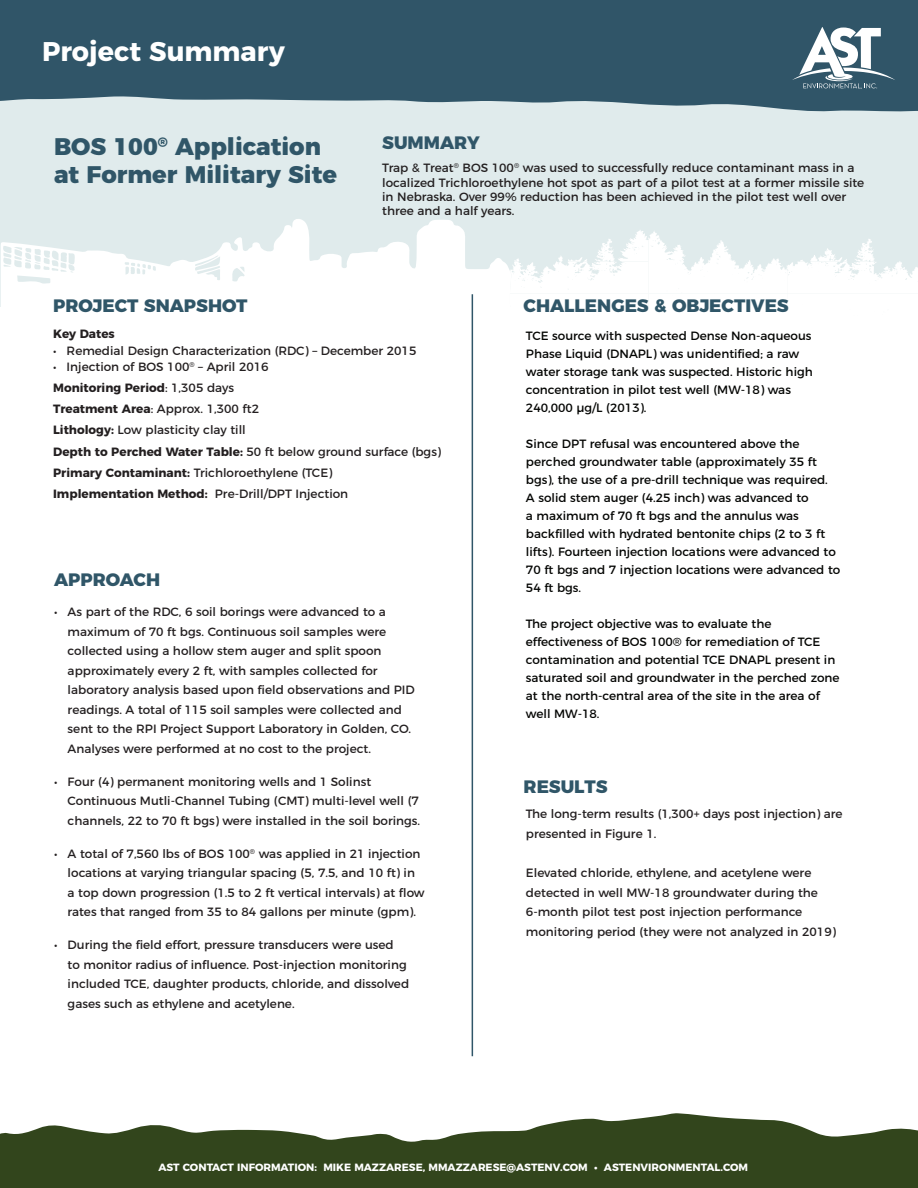
<style>
.page{position:relative;width:918px;height:1188px;background:#fff}
.page>*{position:absolute;margin:0;border:0;box-sizing:border-box;transform-origin:0 0}
.t1{font:700 27px "Montserrat";color:#fff}
.t2{font:800 24px/28.8px "Montserrat";color:#305668}
.t3{font:800 18px "Montserrat";color:#305668}
.t4{font:12px/19.5px "Montserrat";color:#231f20}
.t5{font:12px/18px "Montserrat";color:#040503}
.t6{font:700 12px "Montserrat";color:#231f20}
.t7{font:700 10.5px "Montserrat";color:#fff}
.s1{font-weight:400}
.s2{font-weight:700}
</style>
<div class="page">
<div style="left:0;top:11px;width:918px;height:295px;background:#e0ebec"></div>
<svg style="left:0;top:219px;width:474px;height:121px;fill:#fff"></svg>
<svg style="left:361px;top:229px;width:557px;height:110px"></svg>
<svg style="left:0;top:0;width:918px;height:112px;background:#3f6273"></svg>
<svg style="left:0;top:1113px;width:918px;height:75px;fill:#32451c"></svg>
<div style="left:362px;top:283px;width:527px;height:45px;background:#fff"></div>
<svg style="left:792px;top:27px;width:103px;height:62px;background:#7b939f"></svg>
<hr style="left:472px;top:294px;width:1px;height:762px;background:#305668">
<p class="t1" style="left:42px;top:29px;width:244px">Project Summary</p>
<p class="t2" style="left:54px;top:130px;width:285px">BOS 100<sup>®</sup> Application at Former Military Site</p>
<p class="t3" style="left:382px;top:127px;width:99px">SUMMARY</p>
<p class="t4" style="left:382px;top:160px;width:484px;line-height:14.4px">Trap &amp; Treat<sup>®</sup> BOS 100<sup>®</sup> was used to successfully reduce contaminant mass in a localized Trichloroethylene hot spot as part of a pilot test at a former missile site in Nebraska. Over 99% reduction has been achieved in the pilot test well over three and a half years.</p>
<p class="t3" style="left:53px;top:290px;width:196px">PROJECT SNAPSHOT</p>
<p class="t6" style="left:53px;top:324px;width:63px">Key Dates</p>
<p class="t4" style="left:53px;top:340px;width:365px">• Remedial Design Characterization (RDC) – December 2015</p>
<p class="t4" style="left:53px;top:356px;width:217px">• Injection of BOS 100<sup>®</sup> – April 2016</p>
<p class="t6" style="left:53px;top:378px;width:182px">Monitoring Period<span class="s1">: 1,305 days</span></p>
<p class="t4" style="left:53px;top:398px;width:207px"><span class="s2">Treatment Area</span>: Approx. 1,300 ft2</p>
<p class="t4" style="left:53px;top:419px;width:194px"><span class="s2">Lithology:</span> Low plasticity clay till</p>
<p class="t4" style="left:53px;top:441px;width:389px"><span class="s2">Depth to Perched Water Table:</span> 50 ft below ground surface (bgs)</p>
<p class="t4" style="left:53px;top:462px;width:281px"><span class="s2">Primary Contaminant:</span> Trichloroethylene (TCE)</p>
<p class="t4" style="left:53px;top:483px;width:297px"><span class="s2">Implementation Method:</span> Pre-Drill/DPT Injection</p>
<p class="t3" style="left:54px;top:564px;width:108px">APPROACH</p>
<p class="t4" style="left:68px;top:601px;width:349px;text-indent:-14px">• As part of the RDC, 6 soil borings were advanced to a maximum of 70 ft bgs. Continuous soil samples were collected using a hollow stem auger and split spoon approximately every 2 ft, with samples collected for laboratory analysis based upon field observations and PID readings. A total of 115 soil samples were collected and sent to the RPI Project Support Laboratory in Golden, CO.<br>Analyses were performed at no cost to the project.</p>
<p class="t4" style="left:68px;top:771px;width:354px;text-indent:-14px">• Four (4) permanent monitoring wells and 1 Solinst<br>Continuous Mutli-Channel Tubing (CMT) multi-level well (7 channels, 22 to 70 ft bgs) were installed in the soil borings.</p>
<p class="t4" style="left:68px;top:843px;width:359px;text-indent:-14px">• A total of 7,560 lbs of BOS 100<sup>®</sup> was applied in 21 injection locations at varying triangular spacing (5, 7.5, and 10 ft) in a top down progression (1.5 to 2 ft vertical intervals) at flow rates that ranged from 35 to 84 gallons per minute (gpm).</p>
<p class="t4" style="left:68px;top:934px;width:343px;text-indent:-14px">• During the field effort, pressure transducers were used<br>to monitor radius of influence. Post-injection monitoring included TCE, daughter products, chloride, and dissolved gases such as ethylene and acetylene.</p>
<p class="t3" style="left:524px;top:290px;width:267px">CHALLENGES &amp; OBJECTIVES</p>
<p class="t5" style="left:526px;top:325px;width:288px">TCE source with suspected Dense Non-aqueous Phase Liquid (DNAPL) was unidentified; a raw water storage tank was suspected. Historic high concentration in pilot test well (MW-18) was 240,000 µg/L (2013).</p>
<p class="t5" style="left:526px;top:433px;width:316px">Since DPT refusal was encountered above the perched groundwater table (approximately 35 ft bgs), the use of a pre-drill technique was required.<br>A solid stem auger (4.25 inch) was advanced to<br>a maximum of 70 ft bgs and the annulus was backfilled with hydrated bentonite chips (2 to 3 ft lifts). Fourteen injection locations were advanced to 70 ft bgs and 7 injection locations were advanced to 54 ft bgs.</p>
<p class="t5" style="left:526px;top:613px;width:315px">The project objective was to evaluate the effectiveness of BOS 100® for remediation of TCE contamination and potential TCE DNAPL present in saturated soil and groundwater in the perched zone at the north-central area of the site in the area of well MW-18.</p>
<p class="t3" style="left:524px;top:771px;width:86px">RESULTS</p>
<p class="t4" style="left:526px;top:803px;width:318px">The long-term results (1,300+ days post injection) are presented in Figure 1.</p>
<p class="t4" style="left:526px;top:862px;width:311px">Elevated chloride, ethylene, and acetylene were detected in well MW-18 groundwater during the 6-month pilot test post injection performance monitoring period (they were not analyzed in 2019)</p>
<p class="t7" style="left:158px;top:1159px;width:591px">AST CONTACT INFORMATION: MIKE MAZZARESE, MMAZZARESE@ASTENV.COM • ASTENVIRONMENTAL.COM</p>
</div>
